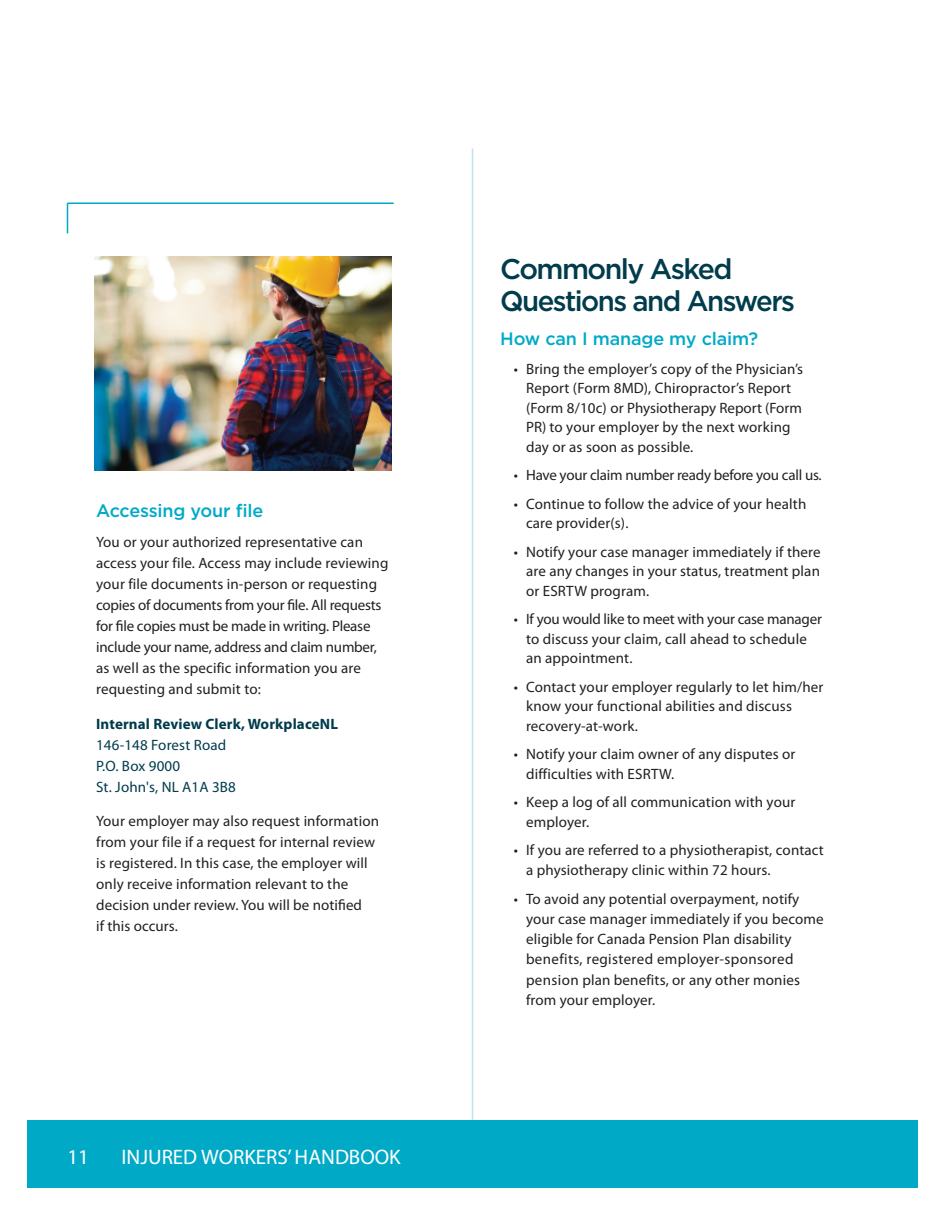
<style>
.page{position:relative;width:945px;height:1215px;background:#fff}
.page>*{position:absolute;margin:0;border:0;box-sizing:border-box;transform-origin:0 0}
.t1{font:500 28.5px/31.5px "Gotham";letter-spacing:-.055em;color:#013c4c}
.t2{font:21px "Myriad Pro";color:#fff}
.t3{font:500 18px "Gotham";letter-spacing:-.01em;color:#00aac7}
.t4{font:15px/19.5px "Myriad Pro";letter-spacing:.01em;color:#231f20}
.t5{font:15px/21px "Myriad Pro";letter-spacing:.01em;color:#013c4c}
.t6{font:15px "Myriad Pro";letter-spacing:-.015em;color:#231f20}
.t7{font:700 15px "Myriad Pro";letter-spacing:.01em;color:#013c4c}
</style>
<div class="page">
<hr style="left:472px;top:148px;width:1px;height:982px;background:#bfe3ed">
<hr style="left:68px;top:202px;width:326px;height:2px;background:#00aac7">
<hr style="left:67px;top:203px;width:1px;height:30px;background:#00aac7">
<img style="left:94px;top:256px;width:298px;height:214px">
<div style="left:28px;top:1120px;width:890px;height:68px;background:#00aac7"></div>
<p class="t3" style="left:96px;top:505px;width:169px">Accessing your file</p>
<p class="t4" style="left:96px;top:533px;width:294px;line-height:21px">You or your authorized representative can access your file. Access may include reviewing your file documents in-person or requesting copies of documents from your file. All requests for file copies must be made in writing. Please include your name, address and claim number, as well as the specific information you are requesting and submit to:</p>
<p class="t7" style="left:96px;top:718px;width:243px">Internal Review Clerk, WorkplaceNL</p>
<p class="t5" style="left:96px;top:736px;width:141px">146-148 Forest Road<br>P.O. Box 9000<br>St. John's, NL A1A 3B8</p>
<p class="t4" style="left:96px;top:812px;width:284px;line-height:21px">Your employer may also request information from your file if a request for internal review is registered. In this case, the employer will only receive information relevant to the decision under review. You will be notified<br>if this occurs.</p>
<h2 class="t2" style="left:68px;top:1149px;width:23px">11</h2>
<h2 class="t2" style="left:121px;top:1149px;width:281px">INJURED WORKERS’ HANDBOOK</h2>
<h1 class="t1" style="left:500px;top:256px;width:296px">Commonly Asked<br>Questions and Answers</h1>
<p class="t3" style="left:500px;top:333px;width:260px">How can I manage my claim?</p>
<p class="t4" style="left:526px;top:360px;width:279px;text-indent:-12px">• Bring the employer’s copy of the Physician’s Report (Form 8MD), Chiropractor’s Report (Form 8/10c) or Physiotherapy Report (Form PR) to your employer by the next working day or as soon as possible.</p>
<p class="t6" style="left:514px;top:470px;width:310px">• Have your claim number ready before you call us.</p>
<p class="t4" style="left:526px;top:495px;width:282px;text-indent:-12px">• Continue to follow the advice of your health care provider(s).</p>
<p class="t4" style="left:526px;top:543px;width:296px;text-align:justify;text-indent:-12px">• Notify your case manager immediately if there are any changes in your status, treatment plan or ESRTW program.</p>
<p class="t4" style="left:526px;top:611px;width:297px;text-indent:-12px">• If you would like to meet with your case manager to discuss your claim, call ahead to schedule an appointment.</p>
<p class="t4" style="left:526px;top:678px;width:299px;text-indent:-12px">• Contact your employer regularly to let him/her know your functional abilities and discuss recovery-at-work.</p>
<p class="t4" style="left:526px;top:745px;width:271px;text-indent:-12px">• Notify your claim owner of any disputes or difficulties with ESRTW.</p>
<p class="t4" style="left:526px;top:793px;width:271px;text-indent:-12px">• Keep a log of all communication with your employer.</p>
<p class="t4" style="left:526px;top:841px;width:299px;text-indent:-12px">• If you are referred to a physiotherapist, contact a physiotherapy clinic within 72 hours.</p>
<p class="t4" style="left:526px;top:890px;width:299px;line-height:20.2px;text-indent:-12px">• To avoid any potential overpayment, notify your case manager immediately if you become eligible for Canada Pension Plan disability benefits, registered employer-sponsored pension plan benefits, or any other monies from your employer.</p>
</div>
